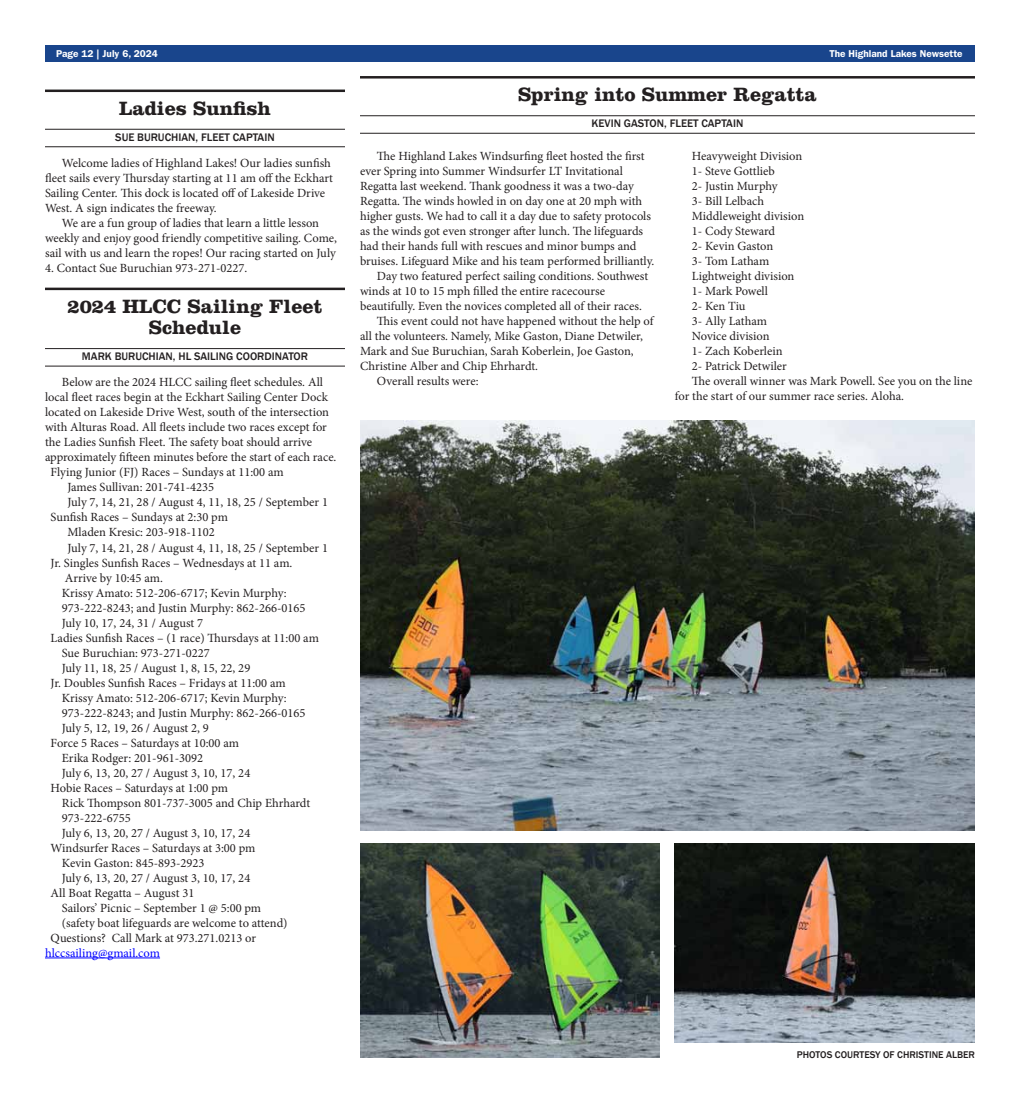
<style>
.page{position:relative;width:1020px;height:1103px;background:#fff}
.page>*{position:absolute;margin:0;border:0;box-sizing:border-box;transform-origin:0 0}
.t1{font:700 20px/21.2px "Clarendon LT Std";color:#231f20;text-align:center}
.t2{font:12.5px/15px "Minion Pro";color:#231f20}
.t3{font:12.5px "Minion Pro";color:#00f}
.t4{font:500 11.25px "Franklin Gothic";color:#231f20}
.t5{font:600 10px "ITC Franklin Gothic Std";color:#fff}
.t6{font:500 10px "Franklin Gothic";color:#231f20}
</style>
<div class="page">
<hr style="left:45px;top:90px;width:300px;height:2px;background:#231f20">
<hr style="left:45px;top:129px;width:300px;height:1px;background:#231f20">
<hr style="left:45px;top:146px;width:300px;height:1px;background:#231f20">
<hr style="left:45px;top:288px;width:300px;height:2px;background:#231f20">
<hr style="left:45px;top:348px;width:300px;height:1px;background:#231f20">
<hr style="left:45px;top:366px;width:300px;height:1px;background:#231f20">
<hr style="left:45px;top:957px;width:115px;height:1px;background:#00f">
<hr style="left:360px;top:76px;width:615px;height:3px;background:#231f20">
<hr style="left:360px;top:115px;width:615px;height:1px;background:#231f20">
<hr style="left:360px;top:133px;width:615px;height:1px;background:#231f20">
<img style="left:360px;top:843px;width:300px;height:215px">
<img style="left:675px;top:843px;width:300px;height:199px">
<img style="left:360px;top:421px;width:615px;height:410px">
<div style="left:45px;top:45px;width:930px;height:16px;background:#19458c"></div>
<p class="t5" style="left:56px;top:47px;width:103px">Page 12 | July 6, 2024</p>
<p class="t5" style="left:829px;top:47px;width:135px">The Highland Lakes Newsette</p>
<h1 class="t1" style="left:119px;top:97px;width:153px">Ladies Sunfish</h1>
<p class="t4" style="left:115px;top:130px;width:159px">SUE BURUCHIAN, FLEET CAPTAIN</p>
<p class="t2" style="left:45px;top:156px;width:289px;text-indent:17px">Welcome ladies of Highland Lakes! Our ladies sunfish fleet sails every Thursday starting at 11 am off the Eckhart Sailing Center. This dock is located off of Lakeside Drive West. A sign indicates the freeway.</p>
<p class="t2" style="left:45px;top:216px;width:293px;text-align:center">We are a fun group of ladies that learn a little lesson weekly and enjoy good friendly competitive sailing. Come, sail with us and learn the ropes! Our racing started on July</p>
<p class="t2" style="left:45px;top:261px;width:204px">4. Contact Sue Buruchian 973-271-0227.</p>
<h1 class="t1" style="left:67px;top:295px;width:256px">2024 HLCC Sailing Fleet<br>Schedule</h1>
<p class="t4" style="left:82px;top:349px;width:228px">MARK BURUCHIAN, HL SAILING COORDINATOR</p>
<p class="t2" style="left:62px;top:375px;width:263px">Below are the 2024 HLCC sailing fleet schedules. All</p>
<p class="t2" style="left:45px;top:390px;width:284px">local fleet races begin at the Eckhart Sailing Center Dock</p>
<p class="t2" style="left:45px;top:405px;width:286px">located on Lakeside Drive West, south of the intersection</p>
<p class="t2" style="left:45px;top:420px;width:283px">with Alturas Road. All fleets include two races except for</p>
<p class="t2" style="left:45px;top:435px;width:269px">the Ladies Sunfish Fleet. The safety boat should arrive</p>
<p class="t2" style="left:45px;top:450px;width:293px">approximately fifteen minutes before the start of each race.</p>
<p class="t2" style="left:51px;top:465px;width:234px">Flying Junior (FJ) Races – Sundays at 11:00 am</p>
<p class="t2" style="left:68px;top:480px;width:148px">James Sullivan: 201-741-4235</p>
<p class="t2" style="left:68px;top:495px;width:262px">July 7, 14, 21, 28 / August 4, 11, 18, 25 / September 1</p>
<p class="t2" style="left:51px;top:510px;width:179px">Sunfish Races – Sundays at 2:30 pm</p>
<p class="t2" style="left:68px;top:525px;width:149px">Mladen Kresic: 203-918-1102</p>
<p class="t2" style="left:68px;top:540px;width:262px">July 7, 14, 21, 28 / August 4, 11, 18, 25 / September 1</p>
<p class="t2" style="left:51px;top:555px;width:243px">Jr. Singles Sunfish Races – Wednesdays at 11 am.</p>
<p class="t2" style="left:65px;top:570px;width:100px">Arrive by 10:45 am.</p>
<p class="t2" style="left:62px;top:585px;width:226px">Krissy Amato: 512-206-6717; Kevin Murphy:</p>
<p class="t2" style="left:62px;top:600px;width:245px">973-222-8243; and Justin Murphy: 862-266-0165</p>
<p class="t2" style="left:62px;top:615px;width:143px">July 10, 17, 24, 31 / August 7</p>
<p class="t2" style="left:51px;top:630px;width:270px">Ladies Sunfish Races – (1 race) Thursdays at 11:00 am</p>
<p class="t2" style="left:62px;top:645px;width:149px">Sue Buruchian: 973-271-0227</p>
<p class="t2" style="left:62px;top:660px;width:190px">July 11, 18, 25 / August 1, 8, 15, 22, 29</p>
<p class="t2" style="left:51px;top:675px;width:236px">Jr. Doubles Sunfish Races – Fridays at 11:00 am</p>
<p class="t2" style="left:62px;top:690px;width:226px">Krissy Amato: 512-206-6717; Kevin Murphy:</p>
<p class="t2" style="left:62px;top:705px;width:245px">973-222-8243; and Justin Murphy: 862-266-0165</p>
<p class="t2" style="left:62px;top:720px;width:149px">July 5, 12, 19, 26 / August 2, 9</p>
<p class="t2" style="left:51px;top:735px;width:190px">Force 5 Races – Saturdays at 10:00 am</p>
<p class="t2" style="left:62px;top:750px;width:143px">Erika Rodger: 201-961-3092</p>
<p class="t2" style="left:62px;top:765px;width:190px">July 6, 13, 20, 27 / August 3, 10, 17, 24</p>
<p class="t2" style="left:51px;top:780px;width:179px">Hobie Races – Saturdays at 1:00 pm</p>
<p class="t2" style="left:62px;top:795px;width:250px">Rick Thompson 801-737-3005 and Chip Ehrhardt</p>
<p class="t2" style="left:62px;top:810px;width:70px">973-222-6755</p>
<p class="t2" style="left:62px;top:825px;width:190px">July 6, 13, 20, 27 / August 3, 10, 17, 24</p>
<p class="t2" style="left:51px;top:840px;width:206px">Windsurfer Races – Saturdays at 3:00 pm</p>
<p class="t2" style="left:62px;top:855px;width:144px">Kevin Gaston: 845-893-2923</p>
<p class="t2" style="left:62px;top:870px;width:190px">July 6, 13, 20, 27 / August 3, 10, 17, 24</p>
<p class="t2" style="left:51px;top:885px;width:145px">All Boat Regatta – August 31</p>
<p class="t2" style="left:62px;top:900px;width:201px">Sailors’ Picnic – September 1 @ 5:00 pm</p>
<p class="t2" style="left:62px;top:915px;width:227px">(safety boat lifeguards are welcome to attend)</p>
<p class="t2" style="left:51px;top:930px;width:207px">Questions? Call Mark at 973.271.0213 or</p>
<p class="t3" style="left:45px;top:944px;width:117px">hlccsailing@gmail.com</p>
<h1 class="t1" style="left:518px;top:83px;width:300px">Spring into Summer Regatta</h1>
<p class="t4" style="left:591px;top:117px;width:151px">KEVIN GASTON , FLEET CAPTAIN</p>
<p class="t2" style="left:377px;top:148px;width:269px">The Highland Lakes Windsurfing fleet hosted the first</p>
<p class="t2" style="left:360px;top:163px;width:264px">ever Spring into Summer Windsurfer LT Invitational</p>
<p class="t2" style="left:360px;top:178px;width:275px">Regatta last weekend. Thank goodness it was a two-day</p>
<p class="t2" style="left:360px;top:193px;width:284px">Regatta. The winds howled in on day one at 20 mph with</p>
<p class="t2" style="left:360px;top:208px;width:292px">higher gusts. We had to call it a day due to safety protocols</p>
<p class="t2" style="left:360px;top:223px;width:285px">as the winds got even stronger after lunch. The lifeguards</p>
<p class="t2" style="left:360px;top:238px;width:278px">had their hands full with rescues and minor bumps and</p>
<p class="t2" style="left:360px;top:253px;width:296px">bruises. Lifeguard Mike and his team performed brilliantly.</p>
<p class="t2" style="left:377px;top:268px;width:273px">Day two featured perfect sailing conditions. Southwest</p>
<p class="t2" style="left:360px;top:283px;width:247px">winds at 10 to 15 mph filled the entire racecourse</p>
<p class="t2" style="left:360px;top:298px;width:283px">beautifully. Even the novices completed all of their races.</p>
<p class="t2" style="left:377px;top:313px;width:278px">This event could not have happened without the help of</p>
<p class="t2" style="left:360px;top:328px;width:284px">all the volunteers. Namely, Mike Gaston, Diane Detwiler,</p>
<p class="t2" style="left:360px;top:343px;width:275px">Mark and Sue Buruchian, Sarah Koberlein, Joe Gaston,</p>
<p class="t2" style="left:360px;top:358px;width:180px">Christine Alber and Chip Ehrhardt.</p>
<p class="t2" style="left:377px;top:373px;width:103px">Overall results were:</p>
<p class="t2" style="left:692px;top:148px;width:112px">Heavyweight Division</p>
<p class="t2" style="left:692px;top:163px;width:85px">1- Steve Gottlieb</p>
<p class="t2" style="left:692px;top:178px;width:87px">2- Justin Murphy</p>
<p class="t2" style="left:692px;top:193px;width:74px">3- Bill Lelbach</p>
<p class="t2" style="left:692px;top:208px;width:114px">Middleweight division</p>
<p class="t2" style="left:692px;top:223px;width:85px">1- Cody Steward</p>
<p class="t2" style="left:692px;top:238px;width:83px">2- Kevin Gaston</p>
<p class="t2" style="left:692px;top:253px;width:79px">3- Tom Latham</p>
<p class="t2" style="left:692px;top:268px;width:104px">Lightweight division</p>
<p class="t2" style="left:692px;top:283px;width:78px">1- Mark Powell</p>
<p class="t2" style="left:692px;top:298px;width:55px">2- Ken Tiu</p>
<p class="t2" style="left:692px;top:313px;width:77px">3- Ally Latham</p>
<p class="t2" style="left:692px;top:328px;width:79px">Novice division</p>
<p class="t2" style="left:692px;top:343px;width:92px">1- Zach Koberlein</p>
<p class="t2" style="left:692px;top:358px;width:97px">2- Patrick Detwiler</p>
<p class="t2" style="left:692px;top:373px;width:282px">The overall winner was Mark Powell. See you on the line</p>
<p class="t2" style="left:675px;top:388px;width:230px">for the start of our summer race series. Aloha.</p>
<p class="t6" style="left:797px;top:1048px;width:180px">PHOTOS COURTESY OF CHRISTINE ALBER</p>
</div>
